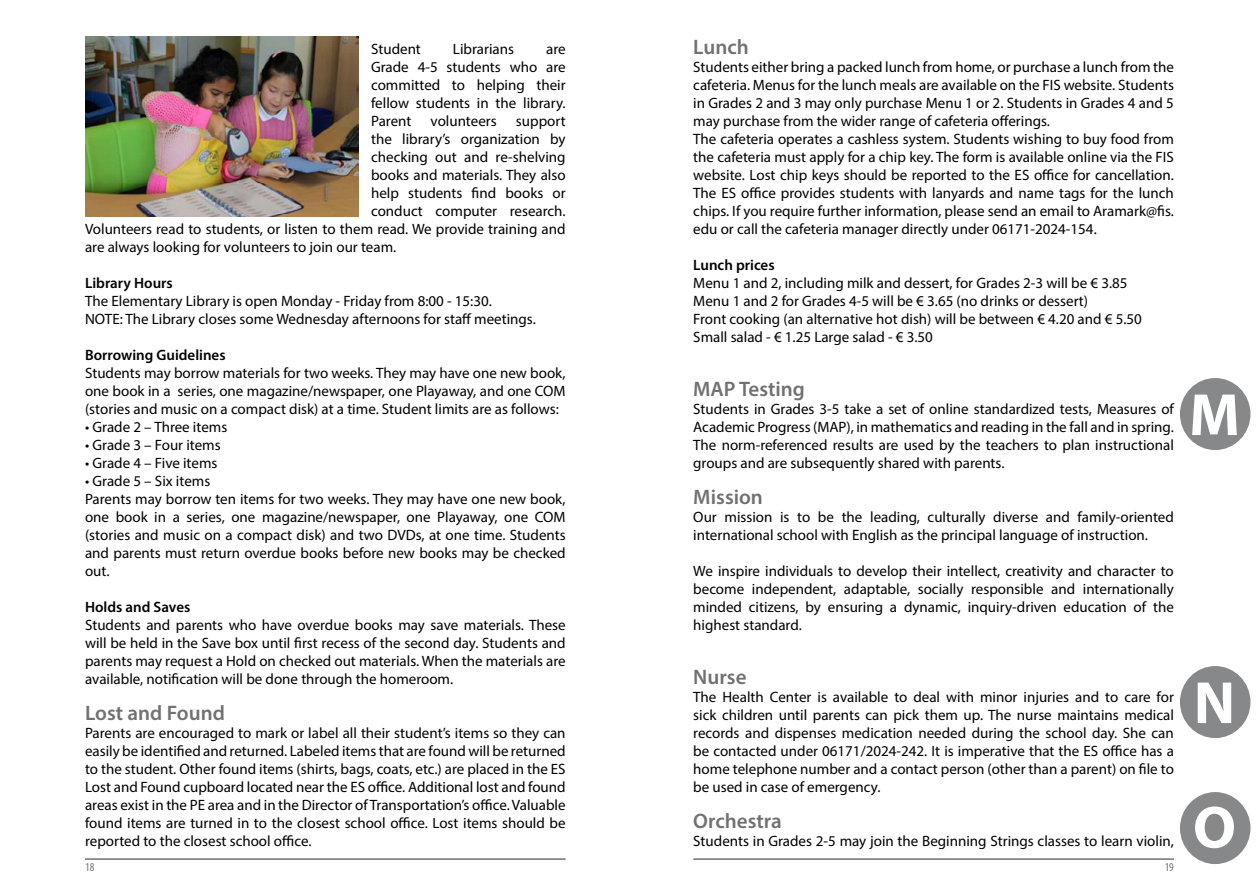
<style>
.page{position:relative;width:1259px;height:893px;background:#fff}
.page>*{position:absolute;margin:0;border:0;box-sizing:border-box;transform-origin:0 0}
.alphabet{font:700 60px "Myriad Pro";color:#fff}
.t1{font:600 21px "Myriad Pro";color:#707172}
.t2{font:15px/18px "Myriad Pro";color:#000;text-align:justify}
.t3{font:600 15px "Myriad Pro";color:#000}
.t4{font:condensed 12px "Myriad Pro";color:#707172}
</style>
<div class="page">
<hr style="left:85px;top:858px;width:481px;height:2px;background:#707172">
<hr style="left:693px;top:858px;width:481px;height:2px;background:#707172">
<div style="left:1180px;top:792px;width:70px;height:72px;background:#87888a;border-radius:50%"></div>
<img style="left:85px;top:36px;width:273px;height:180px">
<div style="left:1180px;top:378px;width:70px;height:72px;background:#87888a;border-radius:50%"></div>
<div style="left:1180px;top:666px;width:70px;height:72px;background:#87888a;border-radius:50%"></div>
<p class="t2" style="left:371px;top:40px;width:51px">Student</p>
<p class="t2" style="left:453px;top:40px;width:63px">Librarians</p>
<p class="t2" style="left:371px;top:40px;width:196px;text-indent:175px">are Grade 4-5 students who are committed to helping their fellow students in the library.<br>Parent</p>
<p class="t2" style="left:430px;top:112px;width:68px">volunteers</p>
<p class="t2" style="left:516px;top:112px;width:51px">support</p>
<p class="t2" style="left:371px;top:130px;width:196px">the library’s organization by</p>
<p class="t2" style="left:371px;top:148px;width:196px">checking out and re-shelving</p>
<p class="t2" style="left:371px;top:166px;width:196px">books and materials. They also</p>
<p class="t2" style="left:371px;top:184px;width:196px">help students find books or</p>
<p class="t2" style="left:371px;top:202px;width:196px">conduct computer research.</p>
<p class="t2" style="left:85px;top:220px;width:482px">Volunteers read to students, or listen to them read. We provide training and</p>
<p class="t2" style="left:85px;top:238px;width:313px">are always looking for volunteers to join our team.</p>
<p class="t3" style="left:85px;top:273px;width:89px">Library Hours</p>
<p class="t2" style="left:85px;top:292px;width:408px">The Elementary Library is open Monday - Friday from 8:00 - 15:30.</p>
<p class="t2" style="left:85px;top:310px;width:452px">NOTE: The Library closes some Wednesday afternoons for staff meetings.</p>
<p class="t3" style="left:85px;top:345px;width:142px">Borrowing Guidelines</p>
<p class="t2" style="left:85px;top:364px;width:482px">Students may borrow materials for two weeks. They may have one new book, one book in a series, one magazine/newspaper, one Playaway, and one COM (stories and music on a compact disk) at a time. Student limits are as follows:</p>
<p class="t2" style="left:85px;top:418px;width:144px">• Grade 2 – Three items</p>
<p class="t2" style="left:85px;top:436px;width:137px">• Grade 3 – Four items</p>
<p class="t2" style="left:85px;top:454px;width:134px">• Grade 4 – Five items</p>
<p class="t2" style="left:85px;top:472px;width:127px">• Grade 5 – Six items</p>
<p class="t2" style="left:85px;top:490px;width:482px">Parents may borrow ten items for two weeks. They may have one new book, one book in a series, one magazine/newspaper, one Playaway, one COM (stories and music on a compact disk) and two DVDs, at one time. Students and parents must return overdue books before new books may be checked out.</p>
<p class="t3" style="left:85px;top:597px;width:107px">Holds and Saves</p>
<p class="t2" style="left:85px;top:616px;width:482px">Students and parents who have overdue books may save materials. These will be held in the Save box until first recess of the second day. Students and parents may request a Hold on checked out materials. When the materials are available, notification will be done through the homeroom.</p>
<p class="t1" style="left:85px;top:700px;width:141px">Lost and Found</p>
<p class="t2" style="left:85px;top:724px;width:482px">Parents are encouraged to mark or label all their student’s items so they can easily be identified and returned. Labeled items that are found will be returned to the student. Other found items (shirts, bags, coats, etc.) are placed in the ES Lost and Found cupboard located near the ES office. Additional lost and found areas exist in the PE area and in the Director of Transportation’s office. Valuable found items are turned in to the closest school office. Lost items should be reported to the closest school office.</p>
<p class="t1" style="left:693px;top:34px;width:57px">Lunch</p>
<p class="t2" style="left:693px;top:58px;width:482px">Students either bring a packed lunch from home, or purchase a lunch from the cafeteria. Menus for the lunch meals are available on the FIS website. Students in Grades 2 and 3 may only purchase Menu 1 or 2. Students in Grades 4 and 5 may purchase from the wider range of cafeteria offerings.</p>
<p class="t2" style="left:693px;top:130px;width:482px">The cafeteria operates a cashless system. Students wishing to buy food from the cafeteria must apply for a chip key. The form is available online via the FIS website. Lost chip keys should be reported to the ES office for cancellation.<br>The ES office provides students with lanyards and name tags for the lunch chips. If you require further information, please send an email to Aramark@fis. edu or call the cafeteria manager directly under 06171-2024-154.</p>
<p class="t3" style="left:693px;top:255px;width:83px">Lunch prices</p>
<p class="t2" style="left:693px;top:274px;width:436px">Menu 1 and 2, including milk and dessert, for Grades 2-3 will be € 3.85</p>
<p class="t2" style="left:693px;top:292px;width:396px">Menu 1 and 2 for Grades 4-5 will be € 3.65 (no drinks or dessert)</p>
<p class="t2" style="left:693px;top:310px;width:450px">Front cooking (an alternative hot dish) will be between € 4.20 and € 5.50</p>
<p class="t2" style="left:693px;top:328px;width:241px">Small salad - € 1.25 Large salad - € 3.50</p>
<p class="t1" style="left:693px;top:376px;width:113px">MAP Testing</p>
<p class="t2" style="left:693px;top:400px;width:482px">Students in Grades 3-5 take a set of online standardized tests, Measures of Academic Progress (MAP), in mathematics and reading in the fall and in spring.<br>The norm-referenced results are used by the teachers to plan instructional groups and are subsequently shared with parents.</p>
<p class="t1" style="left:693px;top:484px;width:71px">Mission</p>
<p class="t2" style="left:693px;top:508px;width:482px">Our mission is to be the leading, culturally diverse and family-oriented international school with English as the principal language of instruction.</p>
<p class="t2" style="left:693px;top:562px;width:482px">We inspire individuals to develop their intellect, creativity and character to become independent, adaptable, socially responsible and internationally minded citizens, by ensuring a dynamic, inquiry-driven education of the highest standard.</p>
<p class="t1" style="left:693px;top:664px;width:55px">Nurse</p>
<p class="t2" style="left:693px;top:688px;width:482px">The Health Center is available to deal with minor injuries and to care for sick children until parents can pick them up. The nurse maintains medical records and dispenses medication needed during the school day. She can be contacted under 06171/2024-242. It is imperative that the ES office has a home telephone number and a contact person (other than a parent) on file to be used in case of emergency.</p>
<p class="t1" style="left:693px;top:808px;width:90px">Orchestra</p>
<p class="t2" style="left:693px;top:832px;width:482px">Students in Grades 2-5 may join the Beginning Strings classes to learn violin,</p>
<p class="t4" style="left:85px;top:860px;width:11px">18</p>
<p class="t4" style="left:1164px;top:860px;width:11px">19</p>
<p class="alphabet" style="left:1189px;top:376px;width:52px">M</p>
<p class="alphabet" style="left:1193px;top:664px;width:43px">N</p>
<p class="alphabet" style="left:1193px;top:788px;width:45px">O</p>
</div>
